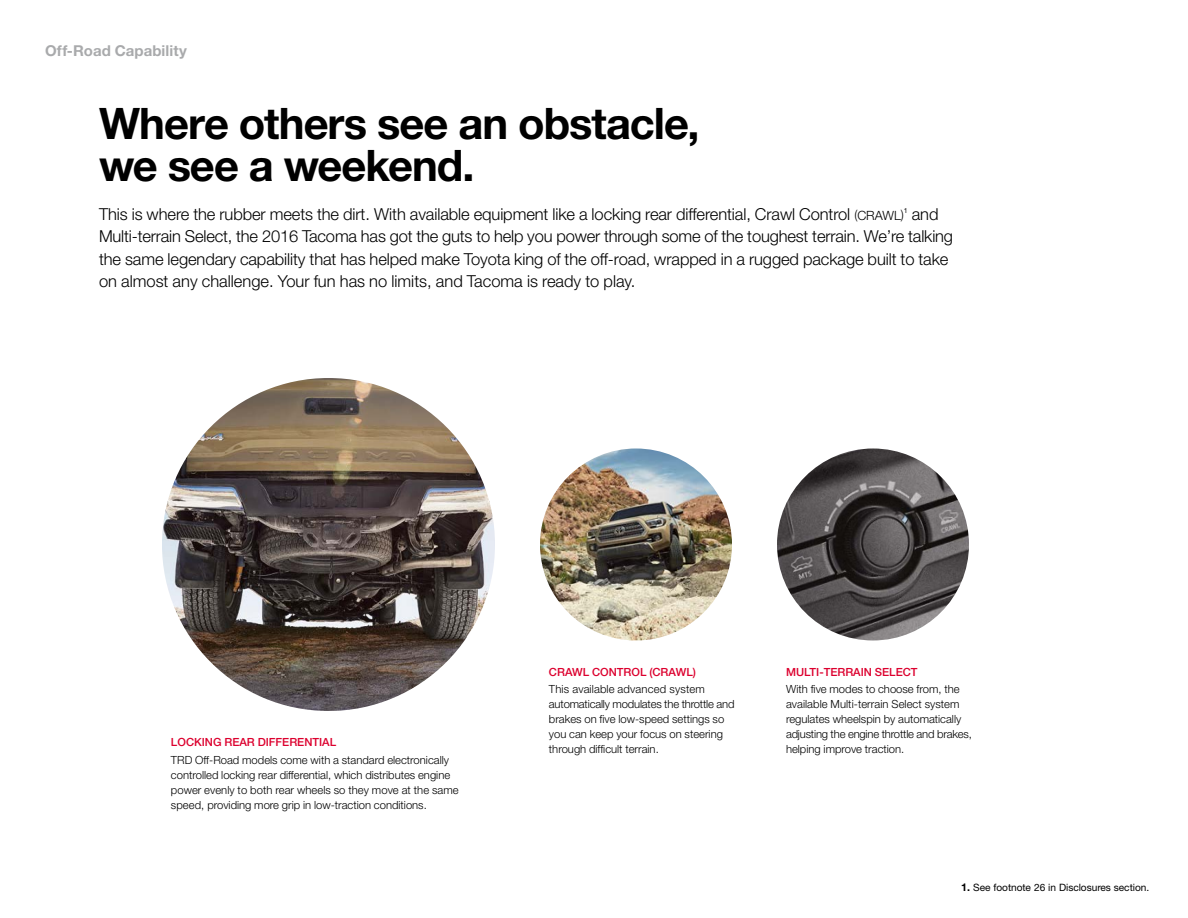
<style>
.page{position:relative;width:1188px;height:918px;background:#fff}
.page>*{position:absolute;margin:0;border:0;box-sizing:border-box;transform-origin:0 0}
.t1{font:700 43.5px/42px "Helvetica Neue LT Std";letter-spacing:-.025em;color:#000}
.t2{font:300 16.5px/22.5px "Helvetica Neue LT Std";letter-spacing:-.005em;color:#000}
.t3{font:700 15px "Helvetica Neue LT Std";letter-spacing:.005em;color:#a9aaac}
.t4{font:300 11.25px/15px "Helvetica Neue LT Std";color:#000}
.t5{font:500 11.25px "Helvetica Neue LT Std";color:#dc002e}
.t6{font:10.2px "Helvetica Neue LT Std";letter-spacing:-.005em;color:#000}
.t7{font:7.05px "Helvetica Neue LT Std";color:#000}
.s1{font-size:12.75px}
.s2{font-weight:700;font-size:10.8px}
</style>
<div class="page">
<img style="left:540px;top:448px;width:192px;height:192px;border-radius:96px">
<img style="left:162px;top:378px;width:333px;height:333px;border-radius:166px">
<img style="left:777px;top:448px;width:192px;height:192px;border-radius:96px">
<h3 class="t3" style="left:45px;top:41px;width:143px">Off-Road Capability</h3>
<h1 class="t1" style="left:99px;top:102px;width:602px">Where others see an obstacle, we see a weekend.</h1>
<h2 class="t2" style="left:99px;top:202px;width:807px">This is where the rubber meets the dirt. With available equipment like a locking rear differential, Crawl Control <span class="s1">(CRAWL)</span></h2>
<p class="t7" style="left:904px;top:206px;width:5px">1</p>
<p class="t2" style="left:99px;top:202px;width:856px;text-indent:813px">and Multi-terrain Select, the 2016 Tacoma has got the guts to help you power through some of the toughest terrain. We’re talking the same legendary capability that has helped make Toyota king of the off-road, wrapped in a rugged package built to take on almost any challenge. Your fun has no limits, and Tacoma is ready to play.</p>
<p class="t5" style="left:171px;top:735px;width:167px">LOCKING REAR DIFFERENTIAL</p>
<p class="t4" style="left:171px;top:752px;width:289px">TRD Off-Road models come with a standard electronically controlled locking rear differential, which distributes engine power evenly to both rear wheels so they move at the same speed, providing more grip in low-traction conditions.</p>
<p class="t5" style="left:549px;top:665px;width:148px">CRAWL CONTROL (CRAWL)</p>
<p class="t4" style="left:549px;top:682px;width:187px">This available advanced system automatically modulates the throttle and brakes on five low-speed settings so you can keep your focus on steering through difficult terrain.</p>
<p class="t5" style="left:786px;top:665px;width:133px">MULTI-TERRAIN SELECT</p>
<p class="t4" style="left:786px;top:682px;width:187px">With five modes to choose from, the available Multi-terrain Select system regulates wheelspin by automatically adjusting the engine throttle and brakes, helping improve traction.</p>
<p class="t6" style="left:961px;top:881px;width:190px"><span class="s2">1.</span> See footnote 26 in Disclosures section.</p>
</div>
